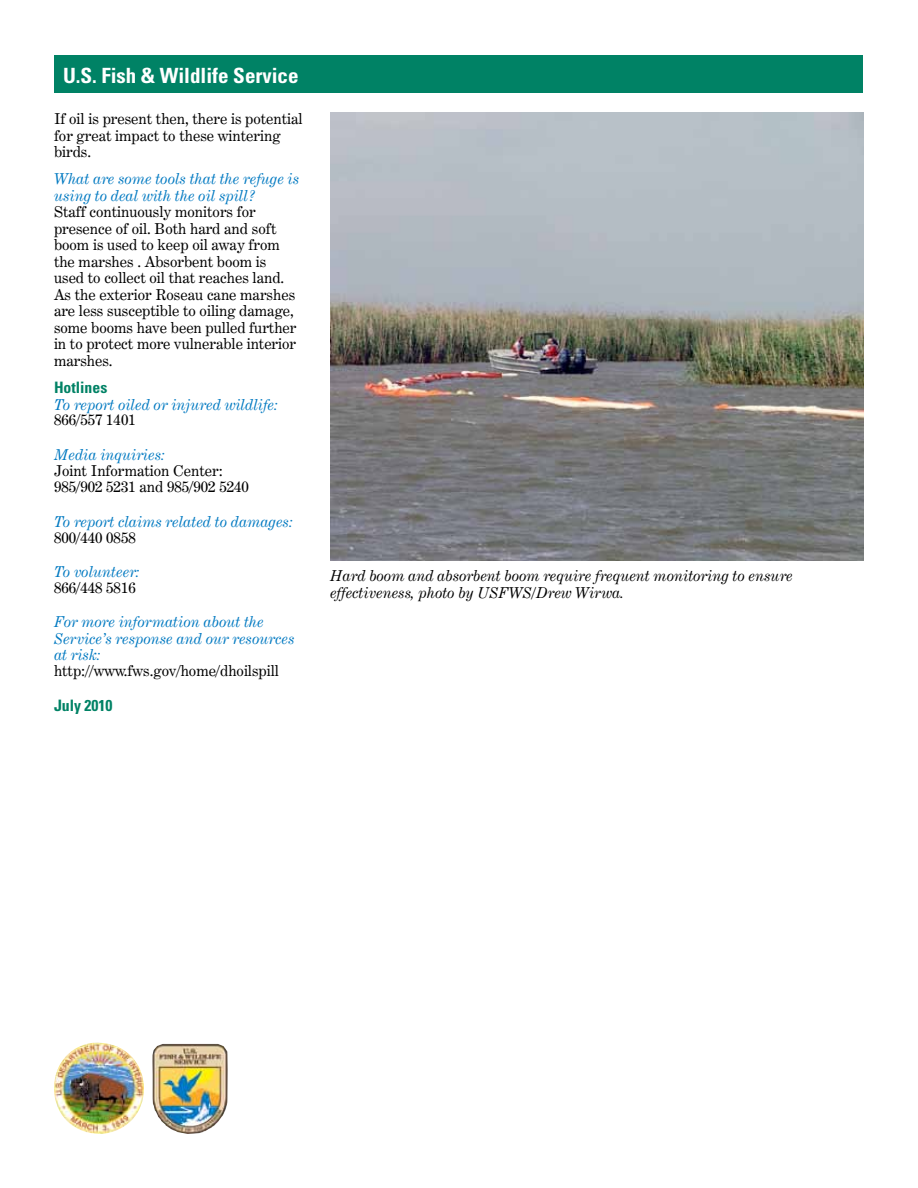
<style>
.page{position:relative;width:918px;height:1188px;background:#fff}
.page>*{position:absolute;margin:0;border:0;box-sizing:border-box;transform-origin:0 0}
.t1{font:700 condensed 21px "Univers";color:#fff}
.t2{font:700 condensed 15.75px "Univers";color:#008265}
.t3{font:15px/16.5px "Century Expanded BT";color:#000}
.t4{font:italic 15px/16.5px "Century Expanded BT";color:#0079c1}
.t5{font:italic 15px/16.5px "Century Expanded BT";color:#000}
</style>
<div class="page">
<div style="left:55px;top:55px;width:808px;height:38px;background:#008265"></div>
<img style="left:54px;top:1043px;width:90px;height:91px">
<img style="left:152px;top:1044px;width:76px;height:90px">
<img style="left:330px;top:112px;width:534px;height:449px">
<h1 class="t1" style="left:63px;top:63px;width:237px">U.S. Fish &amp; Wildlife Service</h1>
<p class="t3" style="left:54px;top:110px;width:250px">If oil is present then, there is potential for great impact to these wintering birds.</p>
<p class="t4" style="left:54px;top:171px;width:247px">What are some tools that the refuge is using to deal with the oil spill?</p>
<p class="t3" style="left:54px;top:204px;width:244px">Staff continuously monitors for presence of oil. Both hard and soft boom is used to keep oil away from the marshes . Absorbent boom is used to collect oil that reaches land.<br>As the exterior Roseau cane marshes are less susceptible to oiling damage, some booms have been pulled further in to protect more vulnerable interior marshes.</p>
<p class="t2" style="left:54px;top:378px;width:55px">Hotlines</p>
<p class="t4" style="left:54px;top:396px;width:226px">To report oiled or injured wildlife:</p>
<p class="t3" style="left:54px;top:412px;width:83px">866/557 1401</p>
<p class="t4" style="left:54px;top:446px;width:113px">Media inquiries:</p>
<p class="t3" style="left:54px;top:463px;width:196px;line-height:15.8px">Joint Information Center:<br>985/902 5231 and 985/902 5240</p>
<p class="t4" style="left:54px;top:513px;width:241px">To report claims related to damages:</p>
<p class="t3" style="left:54px;top:529px;width:83px">800/440 0858</p>
<p class="t4" style="left:54px;top:563px;width:88px">To volunteer:</p>
<p class="t3" style="left:54px;top:579px;width:83px">866/448 5816</p>
<p class="t4" style="left:54px;top:614px;width:242px">For more information about the<br>Service’s response and our resources at risk:</p>
<p class="t3" style="left:54px;top:662px;width:227px">http://www.fws.gov/home/dhoilspill</p>
<p class="t2" style="left:54px;top:695px;width:60px">July 2010</p>
<p class="t5" style="left:330px;top:568px;width:464px">Hard boom and absorbent boom require frequent monitoring to ensure effectiveness, photo by USFWS/Drew Wirwa.</p>
</div>
